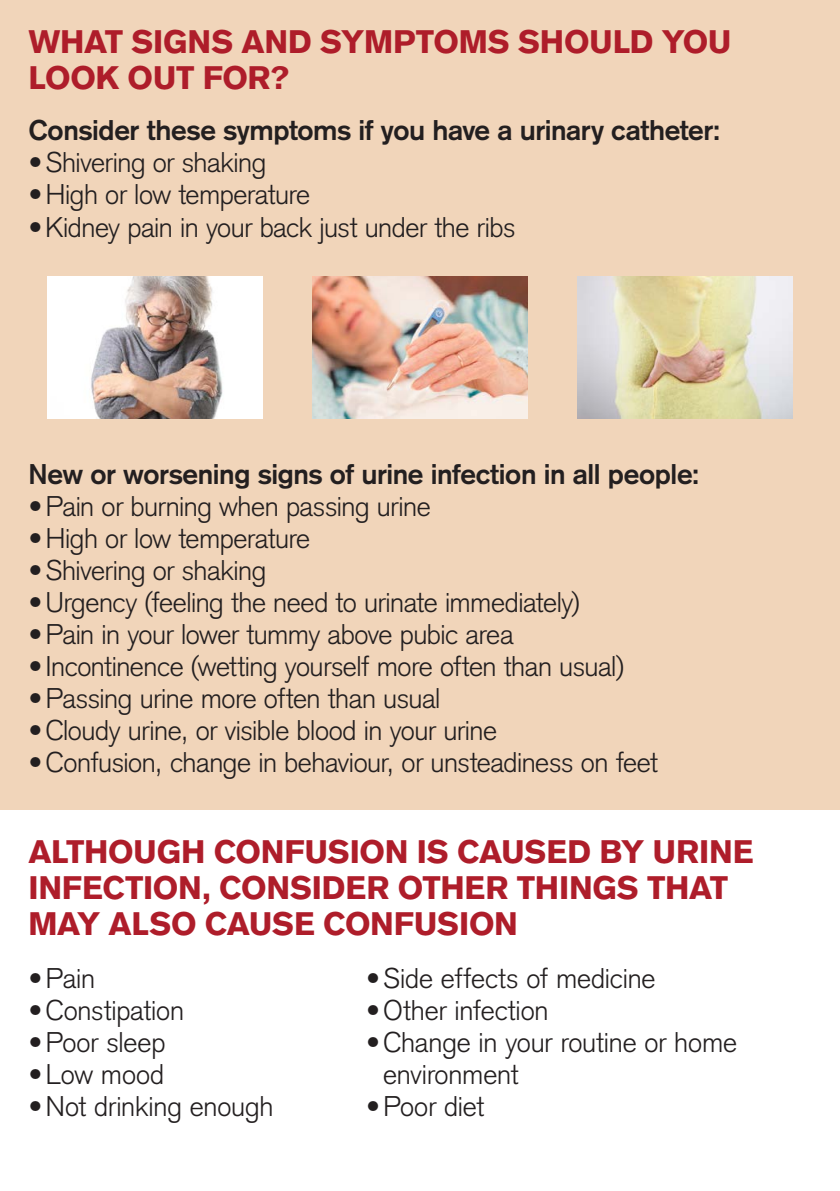
<style>
.page{position:relative;width:840px;height:1191px;background:#fff}
.page>*{position:absolute;margin:0;border:0;box-sizing:border-box;transform-origin:0 0}
.t1{font:900 32px/36px "Akzidenz Grotesk";letter-spacing:-.01em;color:#ae1d2a}
.t2{font:300 28px/32px "Akzidenz Grotesk";letter-spacing:-.015em;color:#231f20}
.t3{font:700 28px "Akzidenz Grotesk";letter-spacing:-.015em;color:#231f20}
</style>
<div class="page">
<div style="left:0;top:0;width:839px;height:810px;background:#f1d5ba"></div>
<img style="left:47px;top:276px;width:215px;height:142px">
<img style="left:312px;top:276px;width:215px;height:142px">
<img style="left:577px;top:276px;width:215px;height:142px">
<p class="t1" style="left:28px;top:23px;width:704px">WHAT SIGNS AND SYMPTOMS SHOULD YOU<br>LOOK OUT FOR?</p>
<p class="t3" style="left:28px;top:114px;width:693px">Consider these symptoms if you have a urinary catheter:</p>
<p class="t2" style="left:28px;top:147px;width:239px">•Shivering or shaking</p>
<p class="t2" style="left:28px;top:179px;width:283px">•High or low temperature</p>
<p class="t2" style="left:28px;top:211px;width:488px">•Kidney pain in your back just under the ribs</p>
<p class="t3" style="left:28px;top:457px;width:672px">New or worsening signs of urine infection in all people:</p>
<p class="t2" style="left:28px;top:490px;width:403px">•Pain or burning when passing urine</p>
<p class="t2" style="left:28px;top:522px;width:283px">•High or low temperature</p>
<p class="t2" style="left:28px;top:554px;width:239px">•Shivering or shaking</p>
<p class="t2" style="left:28px;top:586px;width:553px">•Urgency (feeling the need to urinate immediately)</p>
<p class="t2" style="left:28px;top:618px;width:486px">•Pain in your lower tummy above pubic area</p>
<p class="t2" style="left:28px;top:650px;width:597px">•Incontinence (wetting yourself more often than usual)</p>
<p class="t2" style="left:28px;top:682px;width:413px">•Passing urine more often than usual</p>
<p class="t2" style="left:28px;top:714px;width:470px">•Cloudy urine, or visible blood in your urine</p>
<p class="t2" style="left:28px;top:746px;width:630px">•Confusion, change in behaviour, or unsteadiness on feet</p>
<p class="t1" style="left:28px;top:833px;width:726px">ALTHOUGH CONFUSION IS CAUSED BY URINE<br>INFECTION, CONSIDER OTHER THINGS THAT<br>MAY ALSO CAUSE CONFUSION</p>
<p class="t2" style="left:366px;top:962px;width:291px">•Side effects of medicine</p>
<p class="t2" style="left:366px;top:994px;width:184px">•Other infection</p>
<p class="t2" style="left:383px;top:1026px;width:355px;text-indent:-17px">•Change in your routine or home environment</p>
<p class="t2" style="left:366px;top:1090px;width:120px">•Poor diet</p>
<p class="t2" style="left:28px;top:962px;width:68px">•Pain</p>
<p class="t2" style="left:28px;top:994px;width:157px">•Constipation</p>
<p class="t2" style="left:28px;top:1026px;width:138px">•Poor sleep</p>
<p class="t2" style="left:28px;top:1058px;width:137px">•Low mood</p>
<p class="t2" style="left:28px;top:1090px;width:246px">•Not drinking enough</p>
</div>
